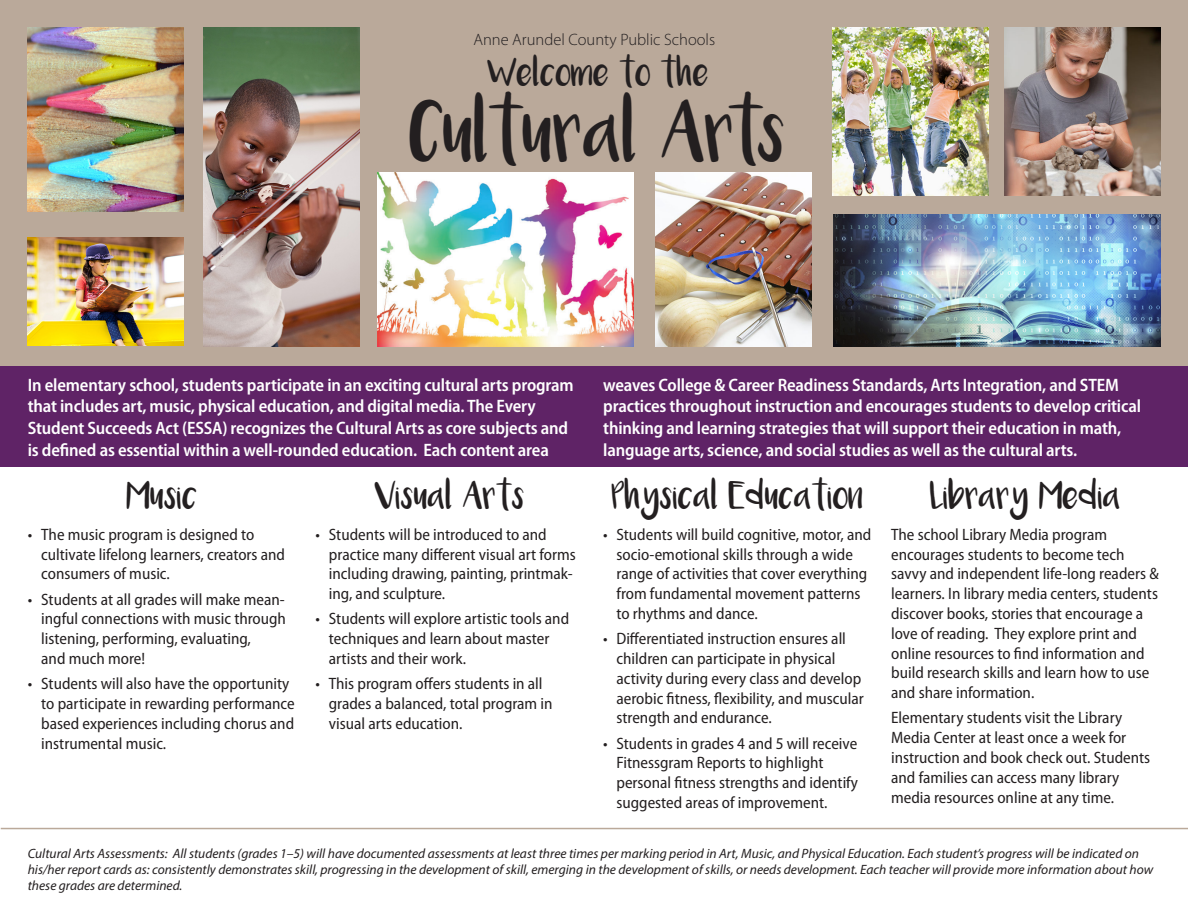
<style>
.page{position:relative;width:1188px;height:918px;background:#fff}
.page>*{position:absolute;margin:0;border:0;box-sizing:border-box;transform-origin:0 0}
.t1{font:46.5px "Luna";color:#231f20}
.t2{font:21px "Luna";color:#231f20}
.t3{font:600 semi-condensed 18px/21.6px "Myriad Pro";letter-spacing:-.01em;color:#fff}
.bullets{font:semi-condensed 16.5px/19.8px "Myriad Pro";color:#231f20}
.t4{font:300 16.5px "Myriad Pro";color:#231f20}
.bullets-2{font:italic 13.5px/16.2px "Myriad Pro";color:#231f20}
</style>
<div class="page">
<div style="left:0;top:0;width:1188px;height:399px;background:#baa99a"></div>
<img style="left:28px;top:27px;width:156px;height:185px">
<img style="left:28px;top:238px;width:156px;height:107px">
<img style="left:203px;top:27px;width:156px;height:319px">
<img style="left:378px;top:172px;width:255px;height:174px">
<img style="left:655px;top:172px;width:156px;height:174px">
<img style="left:832px;top:27px;width:157px;height:169px">
<img style="left:834px;top:215px;width:327px;height:131px">
<img style="left:1005px;top:27px;width:156px;height:169px">
<div style="left:0;top:366px;width:1188px;height:101px;background:#5f2366"></div>
<hr style="left:1px;top:828px;width:1187px;height:1px;background:#baa99a">
<p class="t4" style="left:473px;top:30px;width:243px">Anne Arundel County Public Schools</p>
<p class="t2" style="left:487px;top:66px;width:223px">Welcome to the</p>
<p class="t1" style="left:410px;top:118px;width:379px">Cultural Arts</p>
<p class="t3" style="left:28px;top:374px;width:548px">In elementary school, students participate in an exciting cultural arts program that includes art, music, physical education, and digital media. The Every Student Succeeds Act (ESSA) recognizes the Cultural Arts as core subjects and is defined as essential within a well-rounded education. Each content area</p>
<p class="t3" style="left:603px;top:374px;width:539px">weaves College &amp; Career Readiness Standards, Arts Integration, and STEM practices throughout instruction and encourages students to develop critical thinking and learning strategies that will support their education in math, language arts, science, and social studies as well as the cultural arts.</p>
<p class="t2" style="left:127px;top:490px;width:72px">Music</p>
<p class="t2" style="left:375px;top:490px;width:152px">Visual Arts</p>
<p class="t2" style="left:612px;top:490px;width:253px">Physical Education</p>
<p class="t2" style="left:930px;top:490px;width:192px">Library Media</p>
<p class="bullets" style="left:41px;top:525px;width:245px;text-indent:-14px">• The music program is designed to cultivate lifelong learners, creators and consumers of music.</p>
<p class="bullets" style="left:41px;top:589px;width:246px;text-indent:-14px">• Students at all grades will make mean&shy;ingful connections with music through listening, performing, evaluating,<br>and much more!</p>
<p class="bullets" style="left:41px;top:674px;width:255px;text-indent:-14px">• Students will also have the opportunity to participate in rewarding performance based experiences including chorus and instrumental music.</p>
<p class="bullets" style="left:329px;top:525px;width:248px;text-indent:-14px">• Students will be introduced to and practice many different visual art forms including drawing, painting, printmak&shy;ing, and sculpture.</p>
<p class="bullets" style="left:329px;top:609px;width:242px;text-indent:-14px">• Students will explore artistic tools and techniques and learn about master artists and their work.</p>
<p class="bullets" style="left:329px;top:674px;width:225px;text-indent:-14px">• This program offers students in all grades a balanced, total program in visual arts education.</p>
<p class="bullets" style="left:616px;top:525px;width:256px;text-indent:-14px">• Students will build cognitive, motor, and socio-emotional skills through a wide range of activities that cover everything from fundamental movement patterns to rhythms and dance.</p>
<p class="bullets" style="left:616px;top:629px;width:249px;text-indent:-14px">• Differentiated instruction ensures all children can participate in physical activity during every class and develop aerobic fitness, flexibility, and muscular strength and endurance.</p>
<p class="bullets" style="left:616px;top:733px;width:243px;text-indent:-14px">• Students in grades 4 and 5 will receive Fitnessgram Reports to highlight personal fitness strengths and identify suggested areas of improvement.</p>
<p class="bullets" style="left:891px;top:525px;width:269px">The school Library Media program encourages students to become tech savvy and independent life-long readers &amp; learners. In library media centers, students discover books, stories that encourage a love of reading. They explore print and online resources to find information and build research skills and learn how to use and share information.</p>
<p class="bullets" style="left:891px;top:708px;width:261px">Elementary students visit the Library Media Center at least once a week for instruction and book check out. Students and families can access many library media resources online at any time.</p>
<p class="bullets-2" style="left:28px;top:845px;width:1127px">Cultural Arts Assessments: All students (grades 1–5) will have documented assessments at least three times per marking period in Art, Music, and Physical Education. Each student’s progress will be indicated on his/her report cards as: consistently demonstrates skill, progressing in the development of skill, emerging in the development of skills, or needs development. Each teacher will provide more information about how these grades are determined.</p>
</div>
